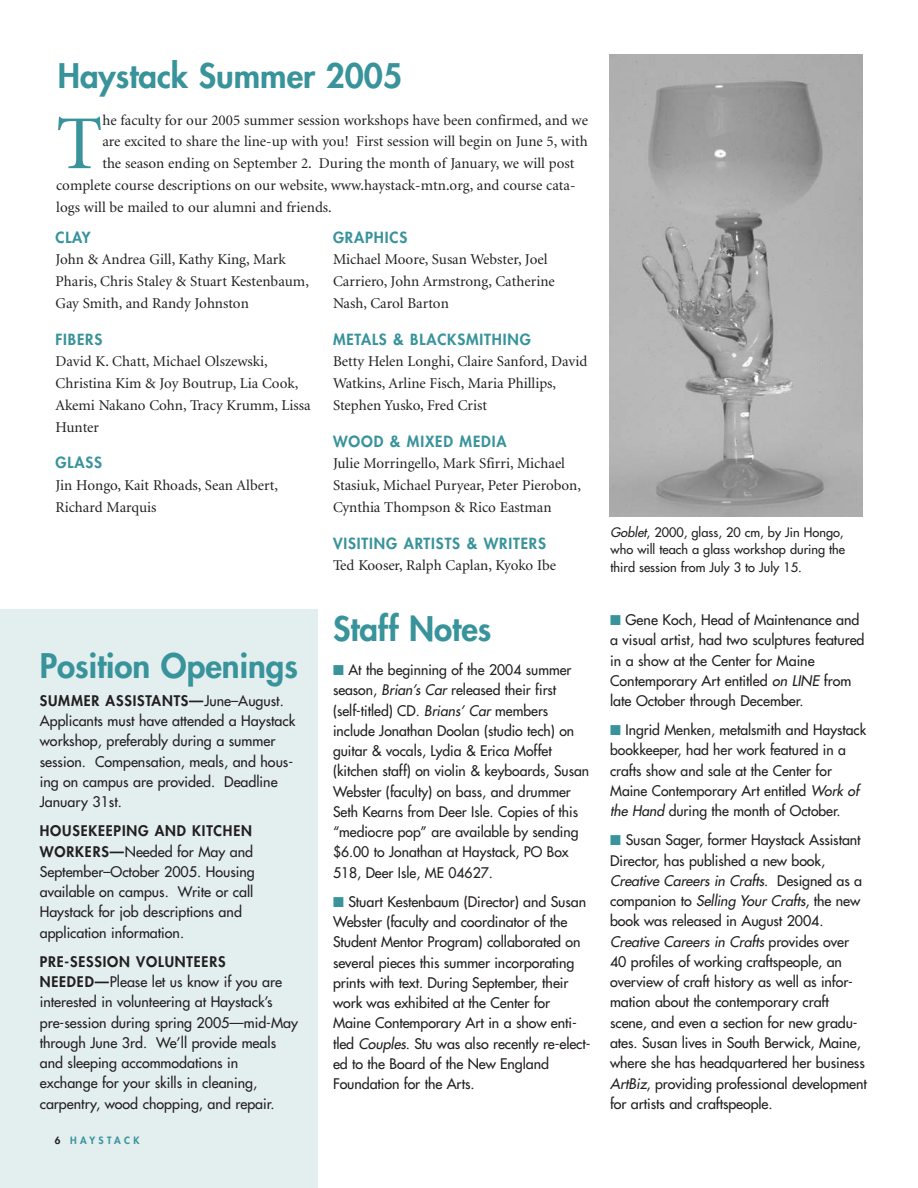
<style>
.page{position:relative;width:918px;height:1188px;background:#fff}
.page>*{position:absolute;margin:0;border:0;box-sizing:border-box;transform-origin:0 0}
.t1{font:76.2px "Minion";color:#38939b}
.t2{font:800 33px "Futura";color:#38939b}
.t3{font:15px/21.8px "Minion";color:#231f20}
.t4{font:800 15px "Futura";letter-spacing:.06em;color:#38939b}
.t5{font:14.25px/20.2px "Futura";color:#231f20}
.t6{font:12.75px/17.4px "Futura";color:#231f20;text-align:justify}
.t7{font:800 9.9px "Futura";letter-spacing:.345em;color:#38939b}
.s1{font-weight:800}
.s2{color:#231f20}
.s3{color:#38939b}
.s4{font-style:italic}
</style>
<div class="page">
<img style="left:610px;top:55px;width:253px;height:462px">
<div style="left:0;top:609px;width:317px;height:579px;background:#e3eeef"></div>
<h2 class="t2" style="left:58px;top:60px;width:346px">Haystack Summer 2005</h2>
<h1 class="t1" style="left:56px;top:114px;width:48px">T</h1>
<p class="t3" style="left:102px;top:110px;width:487px">he faculty for our 2005 summer session workshops have been confirmed, and we</p>
<p class="t3" style="left:102px;top:132px;width:487px">are excited to share the line-up with you! First session will begin on June 5, with</p>
<p class="t3" style="left:102px;top:154px;width:474px">the season ending on September 2. During the month of January, we will post</p>
<p class="t3" style="left:56px;top:175px;width:521px">complete course descriptions on our website, www.haystack-mtn.org, and course cata-</p>
<p class="t3" style="left:56px;top:197px;width:277px">logs will be mailed to our alumni and friends.</p>
<p class="t4" style="left:56px;top:230px;width:37px">CLAY</p>
<p class="t3" style="left:56px;top:250px;width:255px">John &amp; Andrea Gill, Kathy King, Mark<br>Pharis, Chris Staley &amp; Stuart Kestenbaum,<br>Gay Smith, and Randy Johnston</p>
<p class="t4" style="left:56px;top:332px;width:48px">FIBERS</p>
<p class="t3" style="left:56px;top:352px;width:257px">David K. Chatt, Michael Olszewski,<br>Christina Kim &amp; Joy Boutrup, Lia Cook,<br>Akemi Nakano Cohn, Tracy Krumm, Lissa<br>Hunter</p>
<p class="t4" style="left:56px;top:456px;width:48px">GLASS</p>
<p class="t3" style="left:56px;top:476px;width:224px">Jin Hongo, Kait Rhoads, Sean Albert,<br>Richard Marquis</p>
<h2 class="t2" style="left:40px;top:650px;width:260px">Position Openings</h2>
<p class="t5" style="left:40px;top:691px;width:257px"><span class="s1">SUMMER ASSISTANTS—</span>June–August.<br>Applicants must have attended a Haystack workshop, preferably during a summer session. Compensation, meals, and hous&shy;ing on campus are provided. Deadline January 31st.</p>
<p class="t5" style="left:40px;top:822px;width:217px"><span class="s1">HOUSEKEEPING AND KITCHEN<br>WORKERS—</span>Needed for May and<br>September–October 2005. Housing available on campus. Write or call<br>Haystack for job descriptions and application information.</p>
<p class="t5" style="left:40px;top:952px;width:260px"><span class="s1">PRE-SESSION VOLUNTEERS NEEDED—</span>Please let us know if you are interested in volunteering at Haystack’s pre-session during spring 2005—mid-May through June 3rd. We’ll provide meals and sleeping accommodations in exchange for your skills in cleaning, carpentry, wood chopping, and repair.</p>
<p class="t7" style="left:55px;top:1136px;width:86px"><span class="s2">6</span> HAYSTACK</p>
<p class="t4" style="left:333px;top:230px;width:76px">GRAPHICS</p>
<p class="t3" style="left:333px;top:250px;width:223px">Michael Moore, Susan Webster, Joel<br>Carriero, John Armstrong, Catherine<br>Nash, Carol Barton</p>
<p class="t4" style="left:333px;top:332px;width:199px">METALS &amp; BLACKSMITHING</p>
<p class="t3" style="left:333px;top:352px;width:256px">Betty Helen Longhi, Claire Sanford, David<br>Watkins, Arline Fisch, Maria Phillips,<br>Stephen Yusko, Fred Crist</p>
<p class="t4" style="left:333px;top:434px;width:175px">WOOD &amp; MIXED MEDIA</p>
<p class="t3" style="left:333px;top:454px;width:250px">Julie Morringello, Mark Sfirri, Michael<br>Stasiuk, Michael Puryear, Peter Pierobon,<br>Cynthia Thompson &amp; Rico Eastman</p>
<p class="t4" style="left:333px;top:536px;width:215px">VISITING ARTISTS &amp; WRITERS</p>
<p class="t3" style="left:333px;top:556px;width:225px">Ted Kooser, Ralph Caplan, Kyoko Ibe</p>
<h2 class="t2" style="left:333px;top:613px;width:160px">Staff Notes</h2>
<p class="t5" style="left:333px;top:661px;width:258px"><span class="s3">■</span> At the beginning of the 2004 summer season, <span class="s4">Brian’s Car</span> released their first (self-titled) CD. <span class="s4">Brians’ Car</span> members include Jonathan Doolan (studio tech) on guitar &amp; vocals, Lydia &amp; Erica Moffet (kitchen staff) on violin &amp; keyboards, Susan Webster (faculty) on bass, and drummer Seth Kearns from Deer Isle. Copies of this “mediocre pop” are available by sending $6.00 to Jonathan at Haystack, PO Box 518, Deer Isle, ME 04627.</p>
<p class="t5" style="left:333px;top:892px;width:259px"><span class="s3">■</span> Stuart Kestenbaum (Director) and Susan Webster (faculty and coordinator of the Student Mentor Program) collaborated on several pieces this summer incorporating prints with text. During September, their work was exhibited at the Center for Maine Contemporary Art in a show enti&shy;tled <span class="s4">Couples</span>. Stu was also recently re-elect&shy;ed to the Board of the New England Foundation for the Arts.</p>
<p class="t6" style="left:611px;top:524px;width:236px"><span class="s4">Goblet</span>, 2000, glass, 20 cm, by Jin Hongo, who will teach a glass workshop during the third session from July 3 to July 15.</p>
<p class="t5" style="left:610px;top:611px;width:256px"><span class="s3">■</span> Gene Koch, Head of Maintenance and a visual artist, had two sculptures featured in a show at the Center for Maine Contemporary Art entitled <span class="s4">on LINE</span> from late October through December.</p>
<p class="t5" style="left:610px;top:721px;width:258px"><span class="s3">■</span> Ingrid Menken, metalsmith and Haystack bookkeeper, had her work featured in a crafts show and sale at the Center for Maine Contemporary Art entitled <span class="s4">Work of the Hand</span> during the month of October.</p>
<p class="t5" style="left:610px;top:831px;width:258px"><span class="s3">■</span> Susan Sager, former Haystack Assistant Director, has published a new book, <span class="s4">Creative Careers in Crafts</span>. Designed as a companion to <span class="s4">Selling Your Crafts</span>, the new book was released in August 2004.<br><span class="s4">Creative Careers in Crafts</span> provides over 40 profiles of working craftspeople, an overview of craft history as well as infor&shy;mation about the contemporary craft scene, and even a section for new gradu&shy;ates. Susan lives in South Berwick, Maine, where she has headquartered her business <span class="s4">ArtBiz</span>, providing professional development for artists and craftspeople.</p>
</div>
